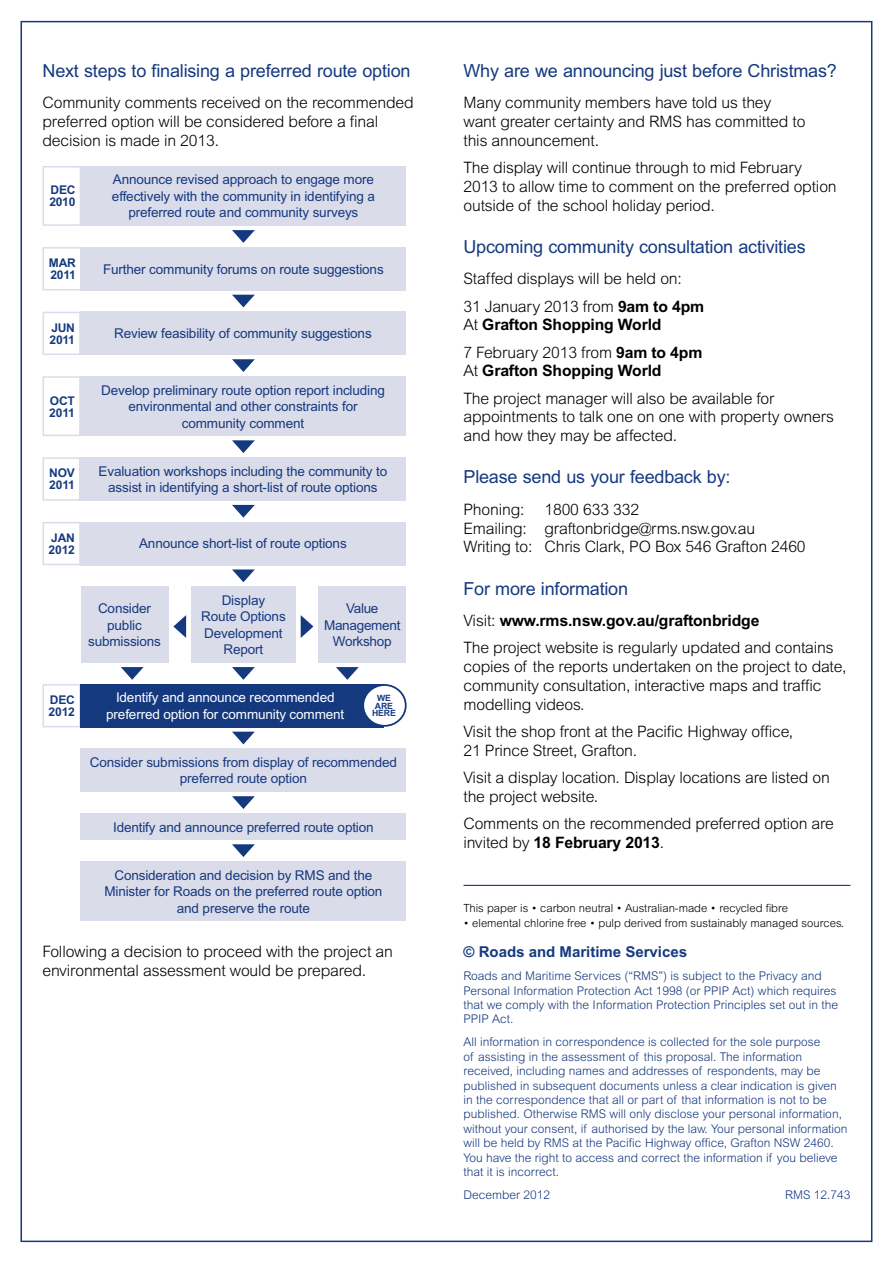
<style>
.page{position:relative;width:893px;height:1263px;background:#fff}
.page>*{position:absolute;margin:0;border:0;box-sizing:border-box;transform-origin:0 0}
.t1{font:18px "Arial MT Std";letter-spacing:-.01em;color:#15397f}
.t2{font:300 15.75px/18.8px "Arial MT Std";letter-spacing:-.01em;color:#000}
.t3{font:700 15.75px/27.3px "Arial MT Std";letter-spacing:-.01em;color:#000}
.t4{font:700 15px "Arial MT Std";color:#15397f}
.t5{font:13.5px/16.5px "Arial MT Std";letter-spacing:-.01em;color:#15397f;text-align:center}
.t6{font:13.5px/16.5px "Arial MT Std";letter-spacing:-.01em;color:#fff;text-align:center}
.t7{font:300 12px/14.4px "Arial MT Std";color:#15397f}
.t8{font:700 12px/12px "Arial MT Std";letter-spacing:-.01em;color:#15397f}
.t9{font:300 11.25px "Arial MT Std";color:#000}
.t10{font:700 8.7px "Arial MT Std";color:#15397f}
.s1{font-weight:700}
.s2{font-weight:300}
</style>
<div class="page">
<div style="left:43px;top:247px;width:39px;height:43px;border:2px solid #dbdcea"></div>
<div style="left:81px;top:247px;width:325px;height:43px;background:#dbdcea"></div>
<div style="left:43px;top:376px;width:38px;height:60px;border:2px solid #dbdcea"></div>
<div style="left:80px;top:376px;width:326px;height:60px;background:#dbdcea"></div>
<div style="left:81px;top:861px;width:325px;height:60px;background:#dbdcea"></div>
<svg style="left:232px;top:844px;width:23px;height:13px"></svg>
<svg style="left:232px;top:796px;width:23px;height:13px"></svg>
<svg style="left:232px;top:732px;width:23px;height:12px"></svg>
<svg style="left:232px;top:569px;width:23px;height:13px"></svg>
<div style="left:191px;top:586px;width:105px;height:77px;background:#dbdcea"></div>
<div style="left:81px;top:586px;width:87px;height:77px;background:#dbdcea"></div>
<div style="left:318px;top:586px;width:88px;height:77px;background:#dbdcea"></div>
<svg style="left:173px;top:615px;width:13px;height:23px"></svg>
<svg style="left:301px;top:615px;width:12px;height:23px"></svg>
<svg style="left:232px;top:667px;width:23px;height:13px"></svg>
<svg style="left:121px;top:667px;width:23px;height:13px"></svg>
<svg style="left:336px;top:667px;width:23px;height:13px"></svg>
<svg style="left:232px;top:505px;width:23px;height:13px"></svg>
<svg style="left:232px;top:440px;width:23px;height:13px"></svg>
<svg style="left:232px;top:359px;width:23px;height:13px"></svg>
<svg style="left:232px;top:295px;width:23px;height:12px"></svg>
<svg style="left:232px;top:230px;width:23px;height:13px"></svg>
<div style="left:81px;top:749px;width:325px;height:43px;background:#dbdcea"></div>
<div style="left:81px;top:813px;width:325px;height:27px;background:#dbdcea"></div>
<div style="left:43px;top:166px;width:38px;height:60px;border:2px solid #dbdcea"></div>
<div style="left:81px;top:166px;width:325px;height:60px;background:#dbdcea"></div>
<div style="left:43px;top:312px;width:38px;height:43px;border:2px solid #dbdcea"></div>
<div style="left:80px;top:312px;width:326px;height:43px;background:#dbdcea"></div>
<div style="left:80px;top:457px;width:326px;height:44px;background:#dbdcea"></div>
<div style="left:43px;top:457px;width:38px;height:44px;border:2px solid #dbdcea"></div>
<div style="left:80px;top:522px;width:326px;height:43px;background:#dbdcea"></div>
<div style="left:43px;top:522px;width:38px;height:43px;border:2px solid #dbdcea"></div>
<div style="left:43px;top:684px;width:38px;height:43px;border:2px solid #dbdcea"></div>
<div style="left:81px;top:684px;width:303px;height:43px;background:#15397f"></div>
<div style="left:363px;top:685px;width:43px;height:41px;background:#fff;border-radius:50%"></div>
<div style="left:362px;top:684px;width:45px;height:43px;border:2px solid #15397f;border-radius:50%"></div>
<hr style="left:463px;top:885px;width:387px;height:1px;background:#15397f">
<p class="t1" style="left:43px;top:60px;width:370px">Next steps to finalising a preferred route option</p>
<p class="t2" style="left:43px;top:93px;width:373px">Community comments received on the recommended preferred option will be considered before a final decision is made in 2013.</p>
<p class="t8" style="left:50px;top:184px;width:27px">DEC<br>2010</p>
<p class="t5" style="left:112px;top:171px;width:264px">Announce revised approach to engage more effectively with the community in identifying a preferred route and community surveys</p>
<p class="t8" style="left:49px;top:257px;width:28px">MAR<br>2011</p>
<p class="t5" style="left:103px;top:261px;width:282px">Further community forums on route suggestions</p>
<p class="t8" style="left:50px;top:321px;width:27px">JUN<br>2011</p>
<p class="t5" style="left:114px;top:325px;width:259px">Review feasibility of community suggestions</p>
<p class="t8" style="left:49px;top:394px;width:27px">OCT<br>2011</p>
<p class="t5" style="left:101px;top:381px;width:285px">Develop preliminary route option report including environmental and other constraints for community comment</p>
<p class="t8" style="left:49px;top:467px;width:27px">NOV<br>2011</p>
<p class="t8" style="left:49px;top:531px;width:28px">JAN<br>2012</p>
<p class="t5" style="left:99px;top:463px;width:290px">Evaluation workshops including the community to assist in identifying a short-list of route options</p>
<p class="t5" style="left:139px;top:535px;width:209px">Announce short-list of route options</p>
<p class="t5" style="left:201px;top:592px;width:86px">Display<br>Route Options<br>Development<br>Report</p>
<p class="t5" style="left:88px;top:600px;width:74px">Consider public submissions</p>
<p class="t5" style="left:324px;top:600px;width:78px">Value<br>Management<br>Workshop</p>
<p class="t8" style="left:49px;top:694px;width:28px">DEC<br>2012</p>
<p class="t6" style="left:106px;top:689px;width:240px">Identify and announce recommended preferred option for community comment</p>
<p class="t10" style="left:377px;top:692px;width:14px">We</p>
<p class="t10" style="left:375px;top:700px;width:7px">are</p>
<p class="t10" style="left:372px;top:708px;width:13px">here</p>
<p class="t5" style="left:90px;top:754px;width:309px">Consider submissions from display of recommended preferred route option</p>
<p class="t5" style="left:113px;top:818px;width:262px">Identify and announce preferred route option</p>
<p class="t5" style="left:104px;top:866px;width:280px">Consideration and decision by RMS and the<br>Minister for Roads on the preferred route option and preserve the route</p>
<p class="t2" style="left:43px;top:942px;width:352px">Following a decision to proceed with the project an environmental assessment would be prepared.</p>
<p class="t1" style="left:463px;top:60px;width:375px">Why are we announcing just before Christmas?</p>
<p class="t2" style="left:463px;top:93px;width:343px">Many community members have told us they want greater certainty and RMS has committed to this announcement.</p>
<p class="t2" style="left:463px;top:158px;width:375px">The display will continue through to mid February<br>2013 to allow time to comment on the preferred option outside of the school holiday period.</p>
<p class="t1" style="left:463px;top:236px;width:344px">Upcoming community consultation activities</p>
<p class="t2" style="left:463px;top:265px;width:242px;line-height:27.3px">Staffed displays will be held on:<br>31 January 2013 from <span class="s1">9am to 4pm</span></p>
<p class="t3" style="left:463px;top:311px;width:240px"><span class="s2">At</span> Grafton Shopping World<br><span class="s2">7 February 2013 from</span> 9am to 4pm</p>
<p class="t2" style="left:463px;top:357px;width:312px;line-height:27.3px">At <span class="s1">Grafton Shopping World<br></span>The project manager will also be available for</p>
<p class="t2" style="left:463px;top:407px;width:372px">appointments to talk one on one with property owners and how they may be affected.</p>
<p class="t1" style="left:463px;top:467px;width:269px">Please send us your feedback by:</p>
<p class="t2" style="left:463px;top:500px;width:63px">Phoning:</p>
<p class="t2" style="left:463px;top:500px;width:344px;text-indent:81px">1800 633 332<br>Emailing: graftonbridge@rms.nsw.gov.au<br>Writing to: Chris Clark, PO Box 546 Grafton 2460</p>
<p class="t1" style="left:463px;top:578px;width:166px">For more information</p>
<p class="t2" style="left:463px;top:607px;width:372px;line-height:27.3px">Visit: <span class="s1">www.rms.nsw.gov.au/graftonbridge<br></span>The project website is regularly updated and contains</p>
<p class="t2" style="left:463px;top:657px;width:384px">copies of the reports undertaken on the project to date, community consultation, interactive maps and traffic modelling videos.</p>
<p class="t2" style="left:463px;top:722px;width:331px">Visit the shop front at the Pacific Highway office,<br>21 Prince Street, Grafton.</p>
<p class="t2" style="left:463px;top:768px;width:368px">Visit a display location. Display locations are listed on the project website.</p>
<p class="t2" style="left:463px;top:814px;width:372px">Comments on the recommended preferred option are invited by <span class="s1">18 February 2013</span>.</p>
<p class="t9" style="left:463px;top:902px;width:326px">This paper is • carbon neutral • Australian-made • recycled fibre</p>
<p class="t9" style="left:463px;top:916px;width:382px">• elemental chlorine free • pulp derived from sustainably managed sources.</p>
<p class="t4" style="left:463px;top:943px;width:225px">© Roads and Maritime Services</p>
<p class="t7" style="left:463px;top:969px;width:376px">Roads and Maritime Services (“RMS”) is subject to the Privacy and Personal Information Protection Act 1998 (or PPIP Act) which requires that we comply with the Information Protection Principles set out in the PPIP Act.</p>
<p class="t7" style="left:463px;top:1035px;width:386px">All information in correspondence is collected for the sole purpose<br>of assisting in the assessment of this proposal. The information received, including names and addresses of respondents, may be published in subsequent documents unless a clear indication is given in the correspondence that all or part of that information is not to be published. Otherwise RMS will only disclose your personal information, without your consent, if authorised by the law. Your personal information will be held by RMS at the Pacific Highway office, Grafton NSW 2460.<br>You have the right to access and correct the information if you believe that it is incorrect.</p>
<p class="t7" style="left:463px;top:1187px;width:88px">December 2012</p>
<p class="t7" style="left:785px;top:1187px;width:67px">RMS 12.743</p>
</div>
